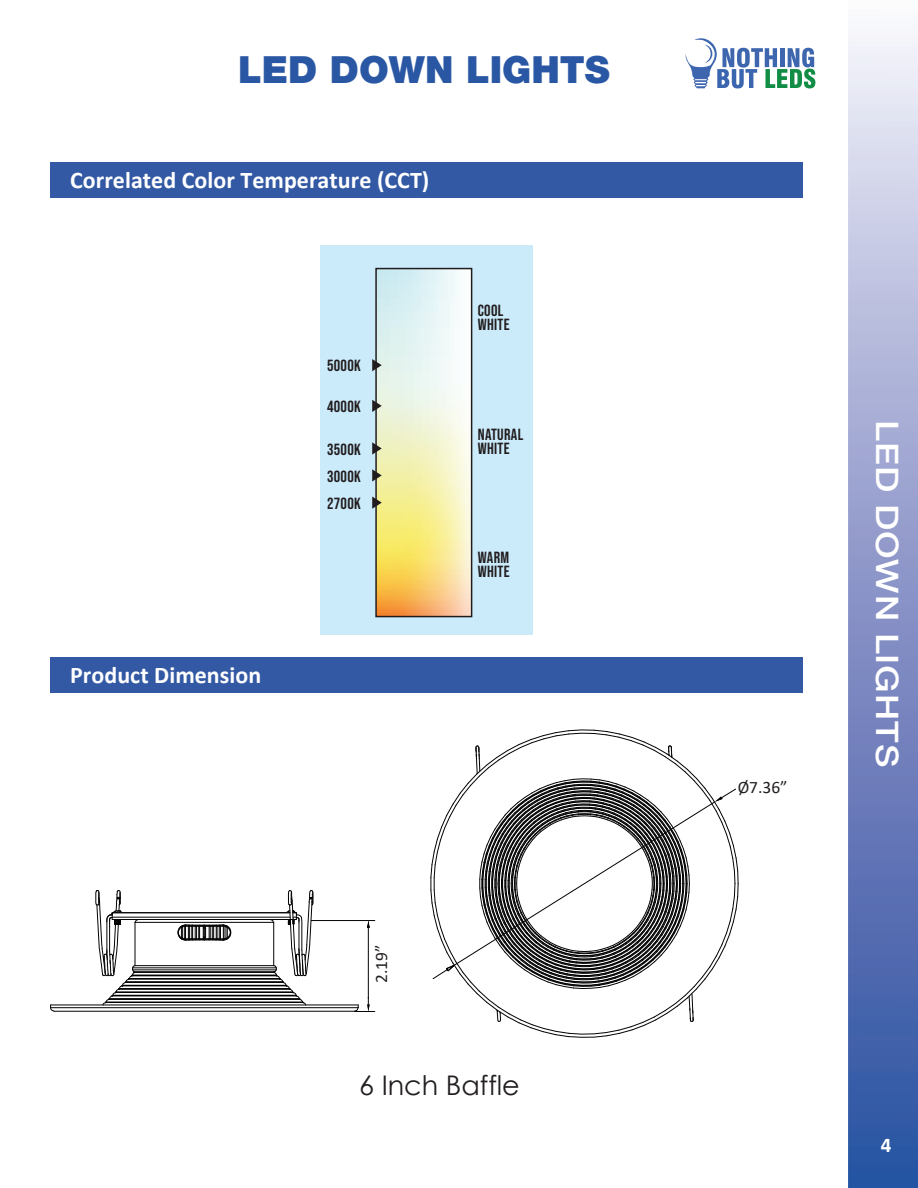
<style>
.page{position:relative;width:918px;height:1188px;background:#fff}
.page>*{position:absolute;margin:0;border:0;box-sizing:border-box;transform-origin:0 0}
.t1{font:900 37.5px "Helvetica Neue LT Pro";color:#2a57a4}
.t2{font:500 31.05px "Helvetica Neue LT Pro";letter-spacing:.025em;color:#fff;scale:1.17 1}
.t3{font:27px "Century Gothic";color:#231f20}
.t4{font:700 24px "Calibri";letter-spacing:.005em;color:#fff}
.t5{font:700 21px "Calibri";color:#fff}
.t6{font:17.4px "Calibri";color:#231f20}
.t7{font:16.2px/14.1px "Bebas Neue";letter-spacing:.02em;color:#211d1e}
</style>
<div class="page">
<svg style="left:848px;top:37px;width:70px;height:1151px;background:#8a98c9"></svg>
<svg style="left:685px;top:38px;width:130px;height:50px"></svg>
<div style="left:51px;top:162px;width:752px;height:36px;background:#3359a4"></div>
<div style="left:51px;top:657px;width:752px;height:36px;background:#3359a4"></div>
<div style="left:321px;top:246px;width:212px;height:389px;background:#cbebfb"></div>
<svg style="left:372px;top:269px;width:100px;height:348px;background:#e5e3bd"></svg>
<hr style="left:54px;top:1011px;width:301px;height:1px;background:#030303">
<hr style="left:51px;top:1007px;width:307px;height:1px;background:#030303">
<hr style="left:51px;top:1005px;width:307px;height:1px;background:#030303">
<hr style="left:106px;top:1002px;width:197px;height:1px;background:#030303">
<hr style="left:109px;top:999px;width:190px;height:1px;background:#030303">
<hr style="left:109px;top:998px;width:190px;height:1px;background:#030303">
<hr style="left:113px;top:995px;width:183px;height:1px;background:#030303">
<hr style="left:116px;top:992px;width:177px;height:1px;background:#030303">
<hr style="left:119px;top:989px;width:171px;height:1px;background:#030303">
<hr style="left:119px;top:988px;width:171px;height:1px;background:#030303">
<hr style="left:122px;top:985px;width:164px;height:1px;background:#030303">
<hr style="left:126px;top:982px;width:157px;height:1px;background:#030303">
<hr style="left:126px;top:981px;width:157px;height:1px;background:#030303">
<hr style="left:129px;top:979px;width:151px;height:1px;background:#030303">
<hr style="left:129px;top:978px;width:151px;height:1px;background:#030303">
<hr style="left:132px;top:975px;width:144px;height:1px;background:#030303">
<hr style="left:134px;top:972px;width:141px;height:1px;background:#030303">
<hr style="left:133px;top:970px;width:143px;height:1px;background:#030303">
<hr style="left:133px;top:967px;width:143px;height:1px;background:#030303">
<hr style="left:135px;top:965px;width:139px;height:1px;background:#030303">
<hr style="left:135px;top:922px;width:139px;height:1px;background:#030303">
<hr style="left:112px;top:919px;width:184px;height:1px;background:#030303">
<hr style="left:112px;top:917px;width:178px;height:1px;background:#030303">
<hr style="left:112px;top:912px;width:178px;height:1px;background:#030303">
<svg style="left:50px;top:1005px;width:5px;height:7px"></svg>
<svg style="left:430px;top:729px;width:309px;height:309px"></svg>
<svg style="left:95px;top:890px;width:44px;height:116px"></svg>
<svg style="left:270px;top:890px;width:44px;height:116px"></svg>
<svg style="left:177px;top:924px;width:55px;height:17px"></svg>
<hr style="left:311px;top:920px;width:64px;height:1px;background:#030303">
<hr style="left:368px;top:928px;width:1px;height:70px;background:#030303">
<svg style="left:354px;top:997px;width:21px;height:15px"></svg>
<svg style="left:367px;top:921px;width:3px;height:7px"></svg>
<h1 class="t1" style="left:238px;top:47px;width:373px">LED DOWN LIGHTS</h1>
<h3 class="t4" style="left:70px;top:163px;width:361px">Correlated Color Temperature (CCT)</h3>
<p class="t7" style="left:327px;top:359px;width:35px">5000K</p>
<p class="t7" style="left:327px;top:400px;width:35px">4000K</p>
<p class="t7" style="left:327px;top:442px;width:35px">3500K</p>
<p class="t7" style="left:327px;top:469px;width:35px">3000K</p>
<h3 class="t4" style="left:70px;top:658px;width:193px">Product Dimension</h3>
<p class="t7" style="left:327px;top:496px;width:35px">2700K</p>
<p class="t7" style="left:478px;top:303px;width:33px">COOL<br>WHITE</p>
<p class="t7" style="left:478px;top:427px;width:47px">NATURAL<br>WHITE</p>
<p class="t7" style="left:478px;top:550px;width:33px">WARM<br>WHITE</p>
<p class="t6" style="left:369px;top:983px;width:40px;rotate:-90deg">2.19”</p>
<h3 class="t3" style="left:359px;top:1066px;width:162px">6 Inch Baffle</h3>
<p class="t6" style="left:738px;top:775px;width:51px">Ø7.36”</p>
<h2 class="t2" style="left:906px;top:420px;width:298px;rotate:90deg">LED DOWN LIGHTS</h2>
<p class="t5" style="left:881px;top:1130px;width:12px">4</p>
</div>
